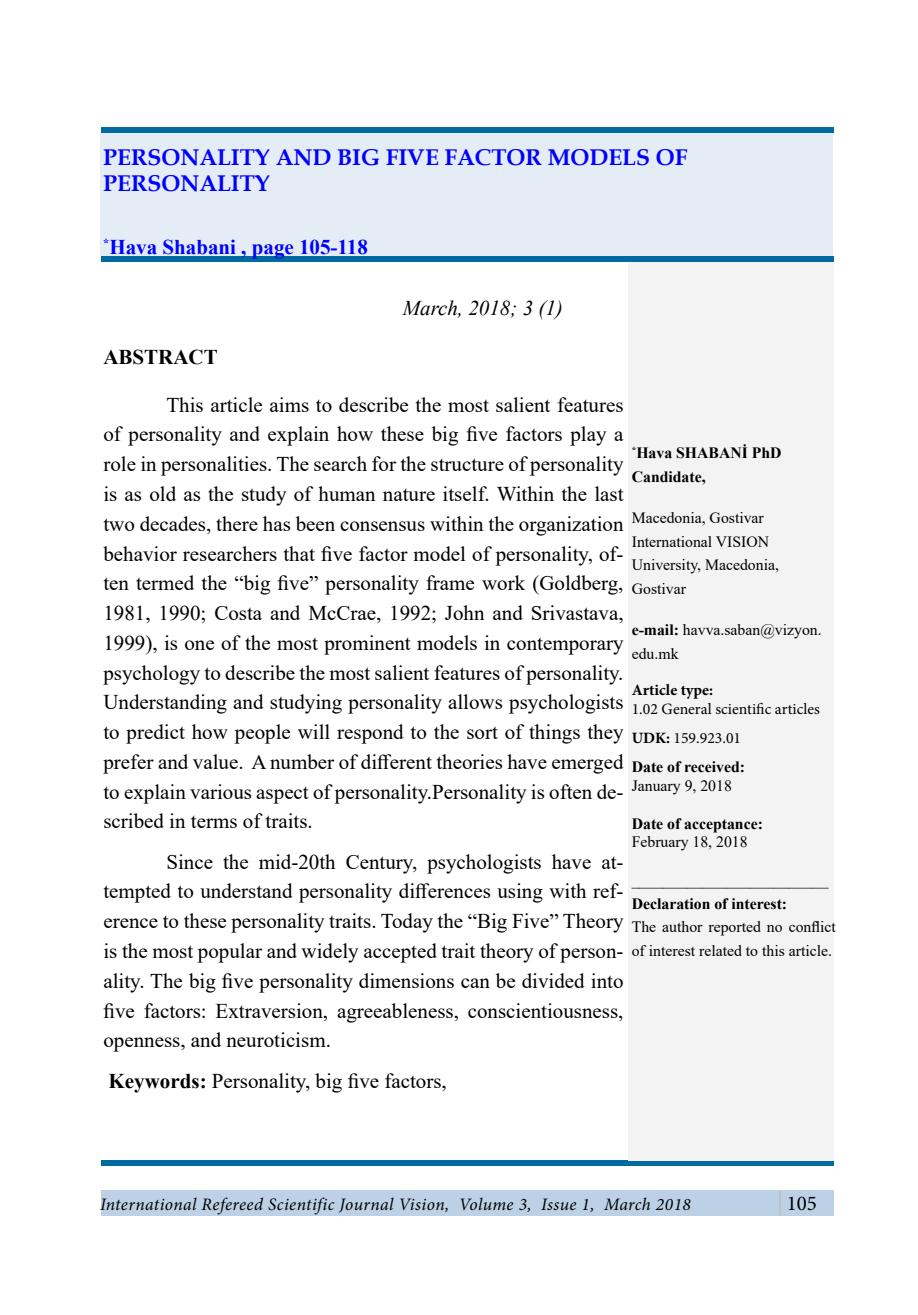
<style>
.page{position:relative;width:918px;height:1315px;background:#fff}
.page>*{position:absolute;margin:0;border:0;box-sizing:border-box;transform-origin:0 0}
.t1{font:700 22.75px/26.2px "Book Antiqua";color:#00f}
.t2{font:21px/29.8px "Times New Roman";color:#000;text-align:justify}
.t3{font:700 21px "Times New Roman";color:#00f}
.t4{font:italic 21px "Times New Roman";color:#000}
.t5{font:700 21px "Times New Roman";color:#000}
.t6{font:21px "Minion Pro";color:#000}
.t7{font:italic 17.5px "Minion Pro";letter-spacing:.02em;color:#000}
.t8{font:15.75px/23.6px "Times New Roman";color:#000}
.t9{font:700 15.75px/23.6px "Times New Roman";color:#000}
.t10{font:15.75px/28.9px "Minion Pro";color:#000}
.t11{font:700 15.75px "Minion Pro";letter-spacing:.005em;color:#000}
.s1{font-weight:700}
</style>
<div class="page">
<div style="left:101px;top:1190px;width:732px;height:26px;background:#bcd1e6"></div>
<hr style="left:779px;top:1191px;width:2px;height:24px;background:#c0c0c0">
<div style="left:101px;top:1160px;width:732px;height:5px;background:#006aa1"></div>
<div style="left:628px;top:256px;width:206px;height:904px;background:#f3f3f3"></div>
<div style="left:101px;top:256px;width:732px;height:5px;background:#006aa1"></div>
<div style="left:101px;top:127px;width:732px;height:5px;background:#006aa1"></div>
<div style="left:100px;top:133px;width:732px;height:122px;background:#e4ecf5"></div>
<p class="t1" style="left:103px;top:144px;width:585px">PERSONALITY AND BIG FIVE FACTOR MODELS OF<br>PERSONALITY</p>
<p class="t3" style="left:103px;top:232px;width:266px"><sup>*</sup>Hava Shabani , page 105-118</p>
<p class="t4" style="left:403px;top:294px;width:162px">March, 2018; 3 (1)</p>
<p class="t5" style="left:103px;top:342px;width:116px">ABSTRACT</p>
<p class="t2" style="left:103px;top:389px;width:522px;text-indent:63px">This article aims to describe the most salient features of personality and explain how these big five factors play a role in personalities. The search for the structure of personality is as old as the study of human nature itself. Within the last two decades, there has been consensus within the organization behavior researchers that five factor model of personality, of&shy;ten termed the “big five” personality frame work (Goldberg, 1981, 1990; Costa and McCrae, 1992; John and Srivastava, 1999), is one of the most prominent models in contemporary psychology to describe the most salient features of personality.<br>Understanding and studying personality allows psychologists to predict how people will respond to the sort of things they prefer and value. A number of different theories have emerged to explain various aspect of personality.Personality is often de&shy;scribed in terms of traits.</p>
<p class="t2" style="left:103px;top:846px;width:521px;text-indent:63px">Since the mid-20th Century, psychologists have at&shy;tempted to understand personality differences using with ref&shy;erence to these personality traits. Today the “Big Five” Theory is the most popular and widely accepted trait theory of person&shy;ality. The big five personality dimensions can be divided into five factors: Extraversion, agreeableness, conscientiousness, openness, and neuroticism.</p>
<p class="t2" style="left:109px;top:1065px;width:340px"><span class="s1">Keywords:</span> Personality, big five factors,</p>
<p class="t9" style="left:632px;top:441px;width:151px"><sup>*</sup>Hava SHABANİ PhD<br>Candidate,</p>
<p class="t8" style="left:632px;top:505px;width:149px">Macedonia, Gostivar<br>International VISION<br>University, Macedonia,<br>Gostivar</p>
<p class="t8" style="left:632px;top:617px;width:191px"><span class="s1">e-mail:</span> havva.saban@vizyon. edu.mk</p>
<p class="t11" style="left:632px;top:679px;width:83px">Article type:</p>
<p class="t10" style="left:632px;top:695px;width:190px">1.02 General scientific articles<br><span class="s1">UDK:</span> 159.923.01</p>
<p class="t9" style="left:632px;top:754px;width:115px">Date of received:</p>
<p class="t8" style="left:632px;top:773px;width:102px">January 9, 2018</p>
<p class="t9" style="left:632px;top:811px;width:133px">Date of acceptance:</p>
<p class="t8" style="left:632px;top:830px;width:117px">February 18, 2018</p>
<p class="t8" style="left:632px;top:867px;width:198px">_________________________</p>
<p class="t9" style="left:632px;top:891px;width:157px">Declaration of interest:</p>
<p class="t8" style="left:632px;top:915px;width:206px">The author reported no conflict of interest related to this article.</p>
<p class="t7" style="left:100px;top:1192px;width:592px">International Refereed Scientific Journal Vision, Volume 3, Issue 1, March 2018</p>
<p class="t6" style="left:787px;top:1188px;width:32px">105</p>
</div>
